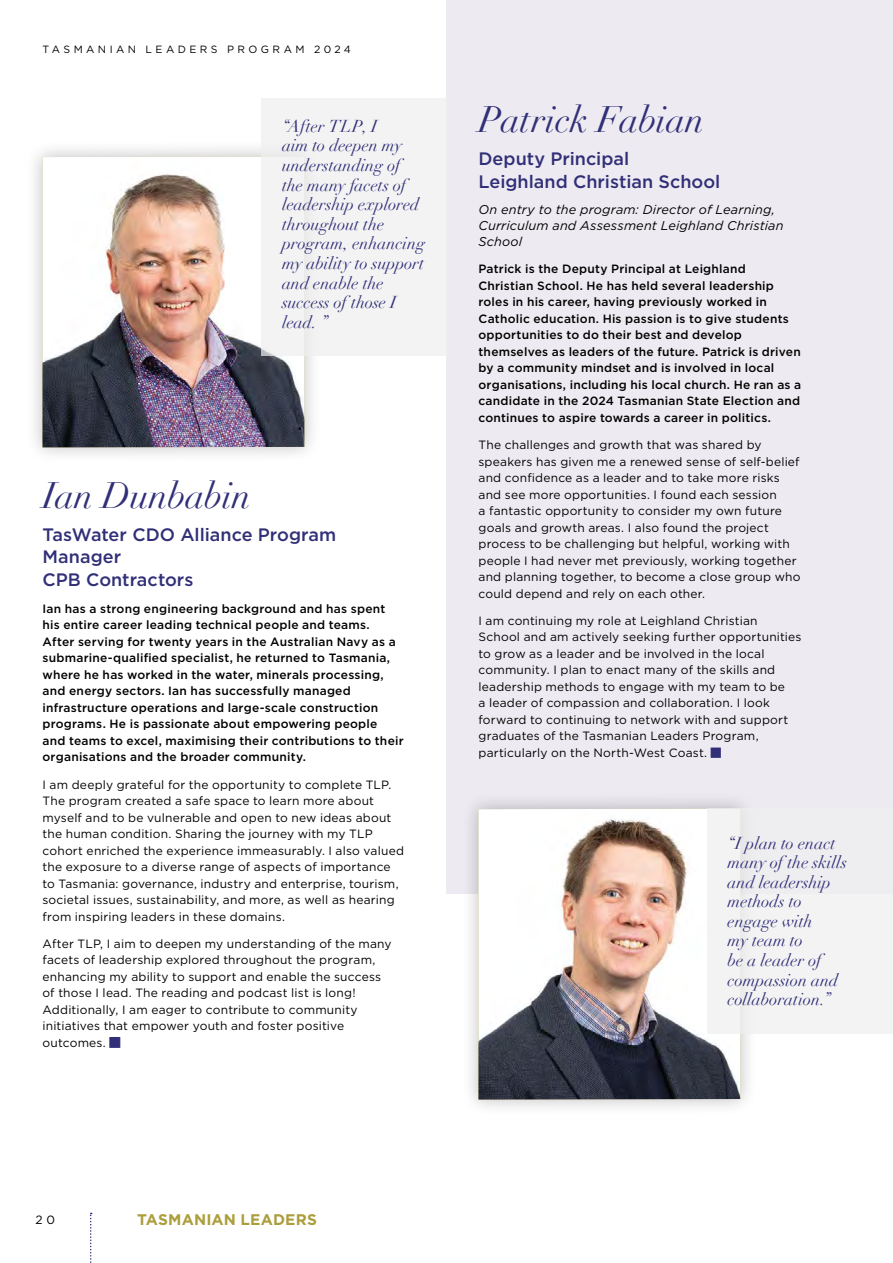
<style>
.page{position:relative;width:893px;height:1263px;background:#fff}
.page>*{position:absolute;margin:0;border:0;box-sizing:border-box;transform-origin:0 0}
.Graduate_name{font:italic 36px "Didot";letter-spacing:-.015em;color:#312f77}
.Graduate_name-2{font:500 18px/22.5px "Gotham";color:#312f77}
.Graduate_name-3{font:italic 16.8px/19.6px "Didot";letter-spacing:-.005em;color:#312f77}
.t1{font:700 15.45px "Gotham";letter-spacing:.01em;color:#ac9e3c}
.INTRO{font:italic 12.75px/16px "Gotham";letter-spacing:.01em;color:#000}
.MAIN_YB{font:12px/16.5px "Gotham";letter-spacing:.015em;color:#000}
.INTRO-2{font:500 12px/16.5px "Gotham";letter-spacing:.02em;color:#000}
.Graduate_name-4{font:10.5px "Gotham";letter-spacing:.325em;color:#000}
</style>
<div class="page">
<div style="left:446px;top:0;width:447px;height:893px;background:#edebf1"></div>
<div style="left:461px;top:792px;width:296px;height:325px;background:#000;opacity:.25"></div>
<img style="left:478px;top:809px;width:262px;height:290px">
<div style="left:25px;top:140px;width:296px;height:325px;background:#000;opacity:.25"></div>
<img style="left:43px;top:157px;width:261px;height:290px">
<div style="left:707px;top:809px;width:186px;height:225px;background:#efeff0"></div>
<div style="left:261px;top:98px;width:185px;height:257px;background:#efeff0"></div>
<svg style="left:90px;top:1213px;width:2px;height:50px"></svg>
<p class="Graduate_name-4" style="left:43px;top:43px;width:310px">TASMANIAN LEADERS PROGRAM 2024</p>
<p class="Graduate_name-3" style="left:282px;top:116px;width:145px">“After TLP, I<br>aim to deepen my understanding of the many facets of leadership explored throughout the program, enhancing my ability to support and enable the success of those I lead. ”</p>
<p class="Graduate_name" style="left:43px;top:473px;width:210px">Ian Dunbabin</p>
<p class="Graduate_name-2" style="left:43px;top:523px;width:295px">TasWater CDO Alliance Program<br>Manager<br>CPB Contractors</p>
<p class="INTRO-2" style="left:43px;top:600px;width:363px">Ian has a strong engineering background and has spent his entire career leading technical people and teams.<br>After serving for twenty years in the Australian Navy as a submarine-qualified specialist, he returned to Tasmania, where he has worked in the water, minerals processing, and energy sectors. Ian has successfully managed infrastructure operations and large-scale construction programs. He is passionate about empowering people<br>and teams to excel, maximising their contributions to their organisations and the broader community.</p>
<p class="MAIN_YB" style="left:43px;top:776px;width:363px">I am deeply grateful for the opportunity to complete TLP.<br>The program created a safe space to learn more about myself and to be vulnerable and open to new ideas about the human condition. Sharing the journey with my TLP cohort enriched the experience immeasurably. I also valued the exposure to a diverse range of aspects of importance to Tasmania: governance, industry and enterprise, tourism, societal issues, sustainability, and more, as well as hearing from inspiring leaders in these domains.</p>
<p class="MAIN_YB" style="left:43px;top:935px;width:351px">After TLP, I aim to deepen my understanding of the many facets of leadership explored throughout the program, enhancing my ability to support and enable the success of those I lead. The reading and podcast list is long!<br>Additionally, I am eager to contribute to community initiatives that empower youth and foster positive outcomes.</p>
<p class="Graduate_name" style="left:478px;top:97px;width:227px">Patrick Fabian</p>
<p class="Graduate_name-2" style="left:478px;top:147px;width:243px">Deputy Principal<br>Leighland Christian School</p>
<p class="INTRO" style="left:478px;top:201px;width:307px">On entry to the program: Director of Learning,<br>Curriculum and Assessment Leighland Christian<br>School</p>
<p class="INTRO-2" style="left:478px;top:261px;width:324px">Patrick is the Deputy Principal at Leighland Christian School. He has held several leadership roles in his career, having previously worked in Catholic education. His passion is to give students opportunities to do their best and develop themselves as leaders of the future. Patrick is driven by a community mindset and is involved in local organisations, including his local church. He ran as a candidate in the 2024 Tasmanian State Election and continues to aspire towards a career in politics.</p>
<p class="MAIN_YB" style="left:478px;top:436px;width:324px">The challenges and growth that was shared by speakers has given me a renewed sense of self-belief and confidence as a leader and to take more risks and see more opportunities. I found each session<br>a fantastic opportunity to consider my own future goals and growth areas. I also found the project process to be challenging but helpful, working with people I had never met previously, working together and planning together, to become a close group who could depend and rely on each other.</p>
<p class="MAIN_YB" style="left:478px;top:612px;width:325px">I am continuing my role at Leighland Christian School and am actively seeking further opportunities to grow as a leader and be involved in the local community. I plan to enact many of the skills and leadership methods to engage with my team to be<br>a leader of compassion and collaboration. I look forward to continuing to network with and support graduates of the Tasmanian Leaders Program, particularly on the North-West Coast.</p>
<p class="Graduate_name-3" style="left:728px;top:833px;width:121px">“I plan to enact many of the skills and leadership methods to engage with<br>my team to<br>be a leader of compassion and collaboration.”</p>
<p class="MAIN_YB" style="left:36px;top:1211px;width:21px">2 0</p>
<p class="t1" style="left:137px;top:1209px;width:181px">TASMANIAN LEADERS</p>
</div>
